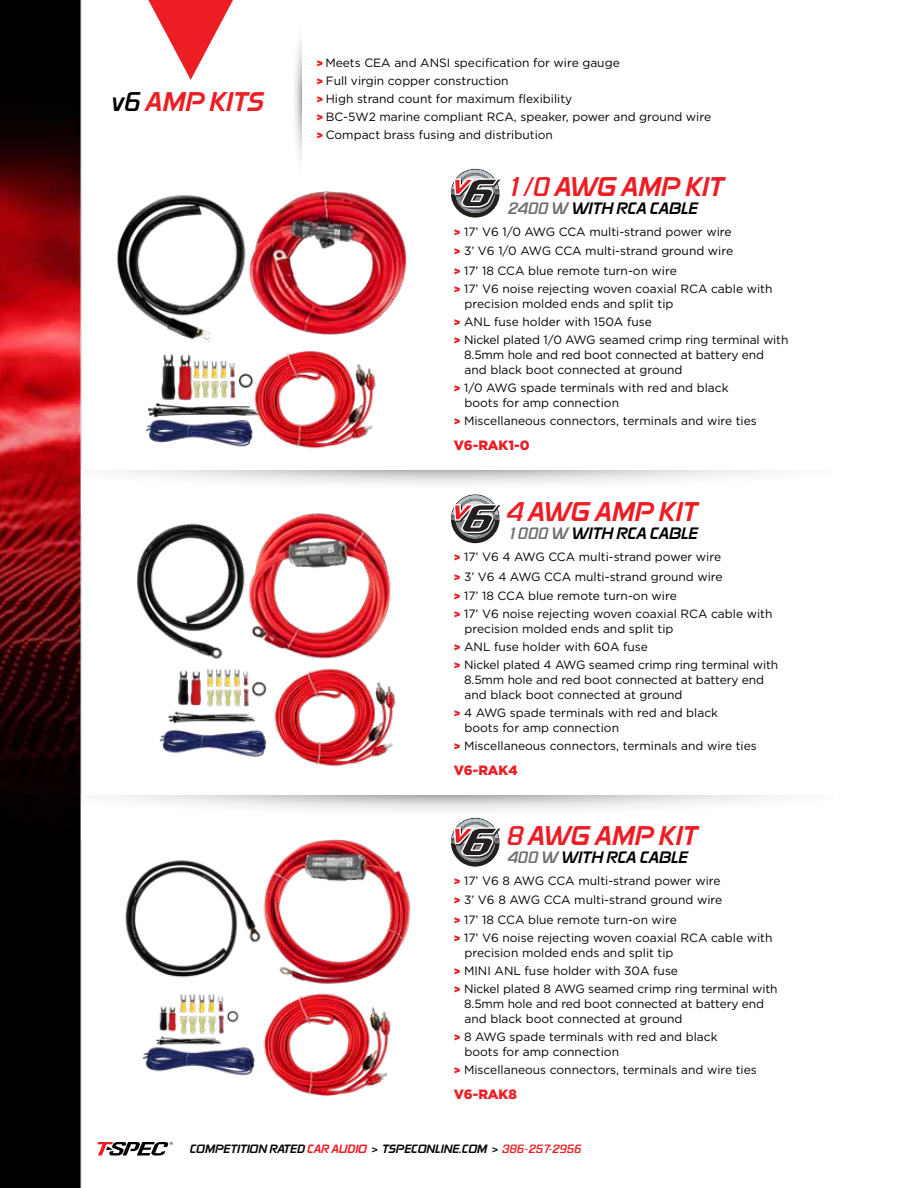
<style>
.page{position:relative;width:918px;height:1188px;background:#fff}
.page>*{position:absolute;margin:0;border:0;box-sizing:border-box;transform-origin:0 0}
.t1{font:27px "Mirth";color:#ed1d24}
.t2{font:16.5px "Mirth";color:#000}
.t3{font:900 13.5px "Gotham";color:#ed1d24}
.t4{font:12px/15px "Gotham HTF";color:#000}
.t5{font:12px "Mirth";color:#000}
.s1{color:#000}
.s2{font-family:"Gotham";font-weight:900;font-size:10.5px;color:#ed1d24}
.s3{color:#6d6e71}
.s4{color:#ed1d24}
</style>
<div class="page">
<img style="left:0;top:0;width:784px;height:1188px">
<img style="left:81px;top:796px;width:703px;height:44px">
<img style="left:85px;top:137px;width:359px;height:333px">
<img style="left:85px;top:785px;width:367px;height:349px">
<img style="left:279px;top:13px;width:22px;height:172px">
<svg style="left:148px;top:0;width:85px;height:80px"></svg>
<img style="left:81px;top:470px;width:703px;height:44px">
<img style="left:97px;top:471px;width:344px;height:344px">
<svg style="left:451px;top:169px;width:49px;height:49px"></svg>
<svg style="left:451px;top:494px;width:49px;height:49px"></svg>
<svg style="left:451px;top:818px;width:49px;height:49px"></svg>
<h1 class="t1" style="left:111px;top:86px;width:154px"><span class="s1">v6</span> AMP KITS</h1>
<p class="t4" style="left:316px;top:53px;width:396px;line-height:18px"><span class="s2">&gt;</span> Meets CEA and ANSI specification for wire gauge<br><span class="s2">&gt;</span> Full virgin copper construction<br><span class="s2">&gt;</span> High strand count for maximum flexibility<br><span class="s2">&gt;</span> BC-5W2 marine compliant RCA, speaker, power and ground wire <span class="s2">&gt;</span> Compact brass fusing and distribution</p>
<h1 class="t1" style="left:507px;top:170px;width:218px">1/0 AWG AMP KIT</h1>
<h2 class="t2" style="left:508px;top:198px;width:192px"><span class="s3">2400 W</span> WITH RCA CABLE</h2>
<p class="t4" style="left:454px;top:221px;width:281px;line-height:19.6px"><span class="s2">&gt;</span> 17’ V6 1/0 AWG CCA multi-strand power wire <span class="s2">&gt;</span> 3’ V6 1/0 AWG CCA multi-strand ground wire <span class="s2">&gt;</span> 17’ 18 CCA blue remote turn-on wire</p>
<p class="t4" style="left:464px;top:281px;width:309px;text-indent:-11px"><span class="s2">&gt;</span> 17’ V6 noise rejecting woven coaxial RCA cable with precision molded ends and split tip</p>
<p class="t4" style="left:454px;top:312px;width:336px;line-height:18px"><span class="s2">&gt;</span> ANL fuse holder with 150A fuse<br><span class="s2">&gt;</span> Nickel plated 1/0 AWG seamed crimp ring terminal with</p>
<p class="t4" style="left:464px;top:347px;width:302px">8.5mm hole and red boot connected at battery end and black boot connected at ground</p>
<p class="t4" style="left:464px;top:380px;width:266px;text-indent:-11px"><span class="s2">&gt;</span> 1/0 AWG spade terminals with red and black boots for amp connection</p>
<p class="t4" style="left:454px;top:413px;width:305px"><span class="s2">&gt;</span> Miscellaneous connectors, terminals and wire ties</p>
<p class="t3" style="left:454px;top:437px;width:77px">V6-RAK1-0</p>
<h1 class="t1" style="left:507px;top:496px;width:192px">4 AWG AMP KIT</h1>
<h2 class="t2" style="left:508px;top:524px;width:192px"><span class="s3">1000 W</span> WITH RCA CABLE</h2>
<p class="t4" style="left:454px;top:547px;width:271px;line-height:19.6px"><span class="s2">&gt;</span> 17’ V6 4 AWG CCA multi-strand power wire <span class="s2">&gt;</span> 3’ V6 4 AWG CCA multi-strand ground wire <span class="s2">&gt;</span> 17’ 18 CCA blue remote turn-on wire</p>
<p class="t4" style="left:464px;top:606px;width:309px;text-indent:-11px"><span class="s2">&gt;</span> 17’ V6 noise rejecting woven coaxial RCA cable with precision molded ends and split tip</p>
<p class="t4" style="left:454px;top:638px;width:326px;line-height:18px"><span class="s2">&gt;</span> ANL fuse holder with 60A fuse<br><span class="s2">&gt;</span> Nickel plated 4 AWG seamed crimp ring terminal with</p>
<p class="t4" style="left:464px;top:672px;width:302px">8.5mm hole and red boot connected at battery end and black boot connected at ground</p>
<p class="t4" style="left:464px;top:705px;width:255px;text-indent:-11px"><span class="s2">&gt;</span> 4 AWG spade terminals with red and black boots for amp connection</p>
<p class="t4" style="left:454px;top:738px;width:305px"><span class="s2">&gt;</span> Miscellaneous connectors, terminals and wire ties</p>
<p class="t3" style="left:454px;top:762px;width:66px">V6-RAK4</p>
<h1 class="t1" style="left:507px;top:819px;width:192px">8 AWG AMP KIT</h1>
<h2 class="t2" style="left:508px;top:847px;width:182px"><span class="s3">400 W</span> WITH RCA CABLE</h2>
<p class="t4" style="left:454px;top:870px;width:270px;line-height:19.6px"><span class="s2">&gt;</span> 17’ V6 8 AWG CCA multi-strand power wire <span class="s2">&gt;</span> 3’ V6 8 AWG CCA multi-strand ground wire <span class="s2">&gt;</span> 17’ 18 CCA blue remote turn-on wire</p>
<p class="t4" style="left:464px;top:930px;width:309px;text-indent:-11px"><span class="s2">&gt;</span> 17’ V6 noise rejecting woven coaxial RCA cable with precision molded ends and split tip</p>
<p class="t4" style="left:454px;top:961px;width:326px;line-height:18px"><span class="s2">&gt;</span> MINI ANL fuse holder with 30A fuse<br><span class="s2">&gt;</span> Nickel plated 8 AWG seamed crimp ring terminal with</p>
<p class="t4" style="left:464px;top:996px;width:302px">8.5mm hole and red boot connected at battery end and black boot connected at ground</p>
<p class="t4" style="left:464px;top:1029px;width:255px;text-indent:-11px"><span class="s2">&gt;</span> 8 AWG spade terminals with red and black boots for amp connection</p>
<p class="t4" style="left:454px;top:1062px;width:305px"><span class="s2">&gt;</span> Miscellaneous connectors, terminals and wire ties</p>
<p class="t3" style="left:454px;top:1086px;width:65px">V6-RAK8</p>
<p class="t5" style="left:190px;top:1142px;width:393px">COMPETITION RATED <span class="s4">CAR AUDIO</span> &gt; TSPECONLINE.COM &gt; <span class="s4">386-257-2956</span></p>
</div>
